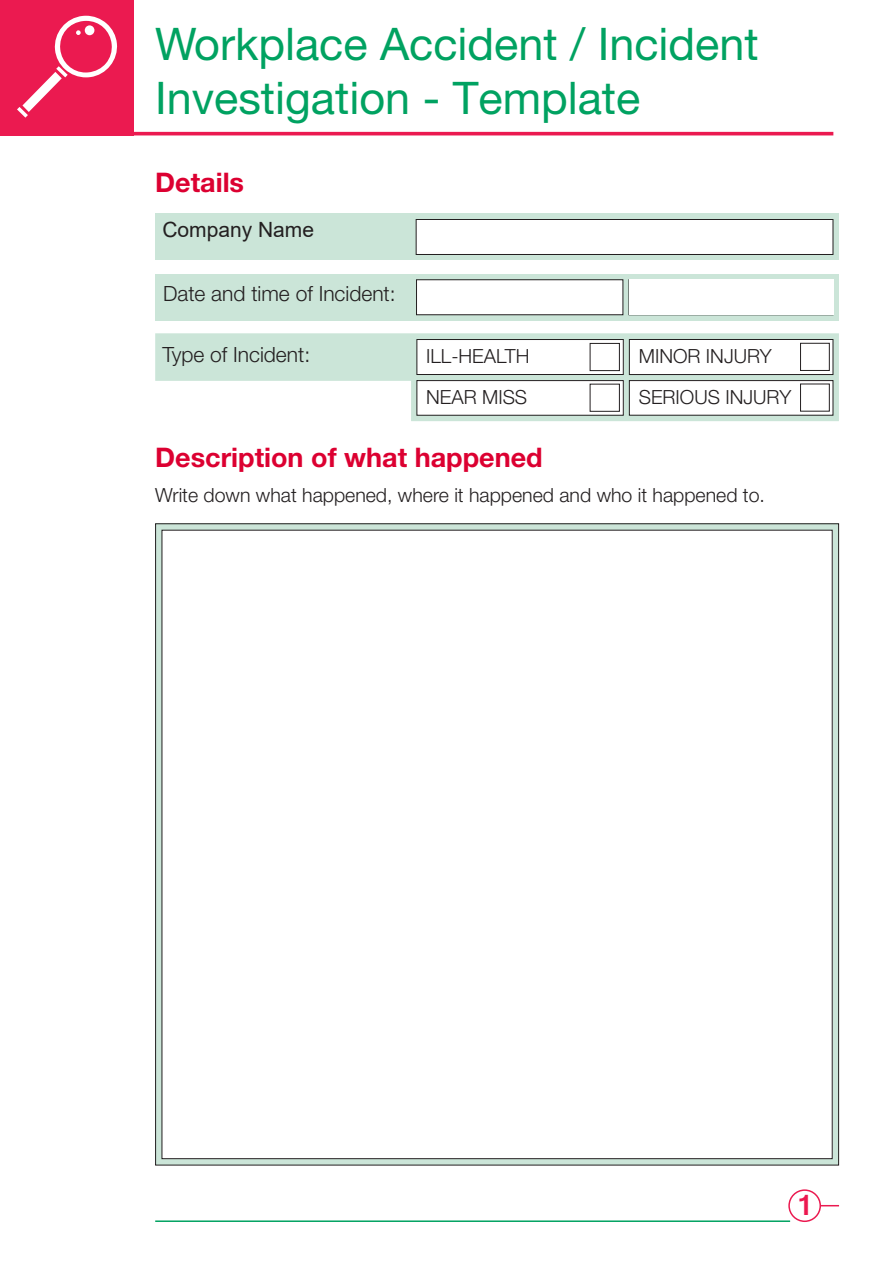
<style>
.page{position:relative;width:893px;height:1263px;background:#fff}
.page>*{position:absolute;margin:0;border:0;box-sizing:border-box;transform-origin:0 0}
.t1{font:45px/54px "Helvetica Neue LT Std";color:#00a261}
.t2{font:700 30px "Gautami";color:#ec174f}
.t3{font:700 27px "Helvetica Neue LT Std";color:#dc0031}
.t4{font:300 21px "Helvetica Neue LT Std";color:#231f20}
.t5{font:21px "Arial";color:#231f20}
.t6{font:300 19.5px "Helvetica Neue LT Std";color:#231f20}
</style>
<div class="page">
<svg style="left:155px;top:333px;width:684px;height:88px"></svg>
<hr style="left:133px;top:132px;width:700px;height:3px;background:#eb1a50">
<div style="left:0;top:0;width:133px;height:135px;background:#eb1a50"></div>
<svg style="left:54px;top:15px;width:64px;height:63px"></svg>
<svg style="left:22px;top:72px;width:40px;height:40px"></svg>
<svg style="left:56px;top:66px;width:12px;height:11px"></svg>
<svg style="left:17px;top:107px;width:11px;height:11px"></svg>
<div style="left:155px;top:274px;width:684px;height:47px;background:#cbe5d8"></div>
<svg style="left:416px;top:279px;width:417px;height:36px;background:#f0f1f1"></svg>
<div style="left:155px;top:213px;width:684px;height:47px;background:#cbe5d8"></div>
<div style="left:416px;top:219px;width:417px;height:35px;background:#fff"></div>
<div style="left:416px;top:219px;width:417px;height:36px;border:1px solid #231f20"></div>
<div style="left:629px;top:280px;width:204px;height:35px;background:#fff"></div>
<div style="left:158px;top:336px;width:255px;height:42px;background:#cbe5d8"></div>
<hr style="left:155px;top:1220px;width:635px;height:2px;background:#00a261">
<svg style="left:156px;top:524px;width:683px;height:641px;background:#b4cabf"></svg>
<div style="left:162px;top:530px;width:670px;height:629px;background:#fff"></div>
<div style="left:417px;top:339px;width:206px;height:35px;background:#fff"></div>
<div style="left:417px;top:339px;width:206px;height:36px;border:1px solid #231f20"></div>
<div style="left:629px;top:339px;width:204px;height:35px;background:#fff"></div>
<div style="left:629px;top:339px;width:204px;height:36px;border:1px solid #231f20"></div>
<div style="left:590px;top:343px;width:30px;height:28px;border:1px solid #231f20"></div>
<div style="left:800px;top:343px;width:30px;height:28px;border:1px solid #231f20"></div>
<div style="left:417px;top:381px;width:206px;height:34px;background:#fff"></div>
<div style="left:417px;top:380px;width:206px;height:35px;border:1px solid #231f20"></div>
<div style="left:629px;top:381px;width:204px;height:34px;background:#fff"></div>
<div style="left:629px;top:380px;width:204px;height:35px;border:1px solid #231f20"></div>
<div style="left:590px;top:384px;width:30px;height:28px;border:1px solid #231f20"></div>
<div style="left:800px;top:384px;width:30px;height:27px;border:1px solid #231f20"></div>
<svg style="left:821px;top:1205px;width:18px;height:1px"></svg>
<div style="left:788px;top:1189px;width:33px;height:33px;border:2px solid #eb1a50;border-radius:50%"></div>
<h1 class="t1" style="left:155px;top:16px;width:605px">Workplace Accident / Incident<br>Investigation - Template</h1>
<h2 class="t3" style="left:155px;top:166px;width:90px">Details</h2>
<p class="t5" style="left:162px;top:215px;width:153px">Company Name</p>
<p class="t4" style="left:163px;top:280px;width:234px">Date and time of Incident:</p>
<p class="t4" style="left:162px;top:341px;width:149px">Type of Incident:</p>
<p class="t6" style="left:426px;top:344px;width:105px">ILL-HEALTH</p>
<p class="t6" style="left:639px;top:344px;width:135px">MINOR INJURY</p>
<p class="t6" style="left:426px;top:385px;width:103px">NEAR MISS</p>
<p class="t6" style="left:639px;top:385px;width:154px">SERIOUS INJURY</p>
<p class="t3" style="left:155px;top:440px;width:389px">Description of what happened</p>
<p class="t6" style="left:155px;top:483px;width:611px">Write down what happened, where it happened and who it happened to.</p>
<p class="t2" style="left:796px;top:1187px;width:18px">1</p>
</div>
